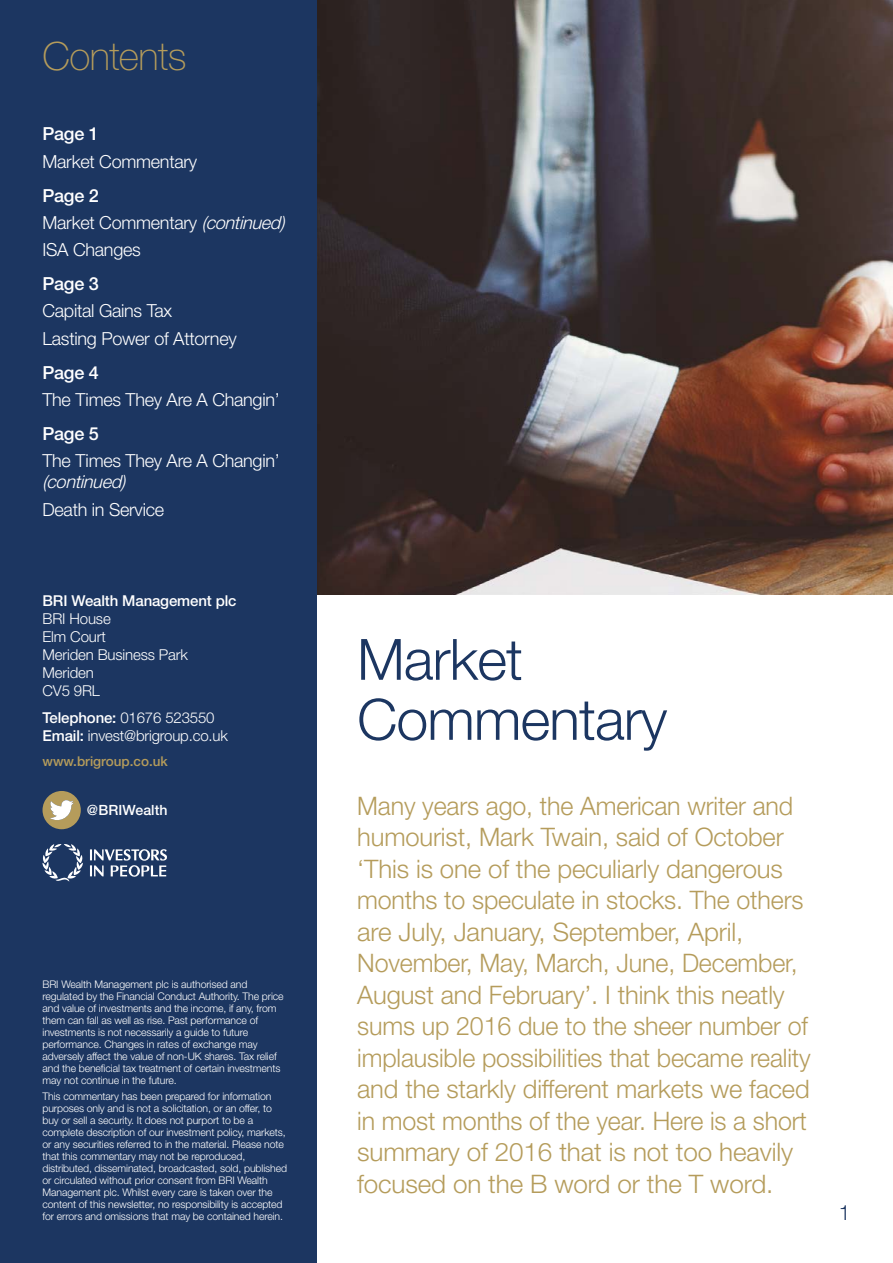
<style>
.page{position:relative;width:893px;height:1263px;background:#fff}
.page>*{position:absolute;margin:0;border:0;box-sizing:border-box;transform-origin:0 0}
.t1{font:300 57px/60px "Helvetica Neue LT Std";letter-spacing:-.015em;color:#1c3661}
.t2{font:100 39px "Helvetica Neue LT Std";letter-spacing:-.015em;color:#b59c5b}
.t3{font:300 25.5px/31.5px "Helvetica Neue LT Std";letter-spacing:-.005em;color:#b59c5b}
.t4{font:300 21px "Helvetica Neue LT Std";color:#1c3661}
.t5{font:300 18px/27.5px "Helvetica Neue LT Std";letter-spacing:-.015em;color:#fff}
.t6{font:500 18px "Helvetica Neue LT Std";letter-spacing:-.015em;color:#fff}
.t7{font:italic 300 18px "Helvetica Neue LT Std";color:#fff}
.t8{font:300 15px/18px "Helvetica Neue LT Std";letter-spacing:-.01em;color:#fff}
.t9{font:500 15px "Helvetica Neue LT Std";letter-spacing:-.01em;color:#fff}
.t10{font:500 14.1px "Helvetica Neue LT Std";letter-spacing:.005em;color:#fff}
.t11{font:500 13.5px "Helvetica Neue LT Std";color:#b59c5b}
.t12{font:300 10.5px/12px "Helvetica Neue LT Std";letter-spacing:-.01em;color:#fff}
.s1{font-weight:500}
.s2{font-style:italic}
</style>
<div class="page">
<img style="left:316px;top:0;width:577px;height:594px">
<div style="left:0;top:0;width:316px;height:1263px;background:#1c3661"></div>
<svg style="left:43px;top:791px;width:38px;height:38px"></svg>
<svg style="left:90px;top:849px;width:77px;height:28px"></svg>
<svg style="left:42px;top:844px;width:41px;height:38px"></svg>
<h2 class="t2" style="left:43px;top:34px;width:145px">Contents</h2>
<h3 class="t6" style="left:43px;top:123px;width:58px">Page 1</h3>
<h3 class="t5" style="left:43px;top:147px;width:156px">Market Commentary</h3>
<h3 class="t5" style="left:43px;top:181px;width:244px"><span class="s1">Page 2<br></span>Market Commentary <span class="s2">(continued)<br></span>ISA Changes</h3>
<h3 class="t6" style="left:43px;top:273px;width:58px">Page 3</h3>
<h3 class="t5" style="left:43px;top:297px;width:196px">Capital Gains Tax<br>Lasting Power of Attorney</h3>
<h3 class="t6" style="left:43px;top:361px;width:58px">Page 4</h3>
<h3 class="t5" style="left:43px;top:385px;width:239px">The Times They Are A Changin’</h3>
<h3 class="t6" style="left:43px;top:423px;width:58px">Page 5</h3>
<h3 class="t5" style="left:43px;top:447px;width:239px">The Times They Are A Changin’</h3>
<h3 class="t7" style="left:43px;top:471px;width:85px">(continued)</h3>
<h3 class="t5" style="left:43px;top:495px;width:123px">Death in Service</h3>
<h3 class="t9" style="left:43px;top:592px;width:195px">BRI Wealth Management plc</h3>
<h3 class="t8" style="left:43px;top:609px;width:147px">BRI House<br>Elm Court<br>Meriden Business Park<br>Meriden<br>CV5 9RL</h3>
<h3 class="t8" style="left:43px;top:708px;width:187px"><span class="s1">Telephone:</span> 01676 523550<br><span class="s1">Email:</span> invest@brigroup.co.uk</h3>
<p class="t11" style="left:43px;top:753px;width:127px">www.brigroup.co.uk</p>
<h3 class="t10" style="left:87px;top:802px;width:82px">@BRIWealth</h3>
<p class="t3" style="left:357px;top:789px;width:455px">Many years ago, the American writer and humourist, Mark Twain, said of October ‘This is one of the peculiarly dangerous months to speculate in stocks. The others are July, January, September, April, November, May, March, June, December, August and February’. I think this neatly sums up 2016 due to the sheer number of implausible possibilities that became reality and the starkly different markets we faced in most months of the year. Here is a short summary of 2016 that is not too heavily focused on the B word or the T word.</p>
<h1 class="t1" style="left:357px;top:628px;width:312px">Market<br>Commentary</h1>
<p class="t12" style="left:43px;top:978px;width:243px">BRI Wealth Management plc is authorised and regulated by the Financial Conduct Authority. The price and value of investments and the income, if any, from them can fall as well as rise. Past performance of investments is not necessarily a guide to future performance. Changes in rates of exchange may adversely affect the value of non-UK shares. Tax relief and the beneficial tax treatment of certain investments may not continue in the future.</p>
<p class="t12" style="left:43px;top:1090px;width:246px">This commentary has been prepared for information purposes only and is not a solicitation, or an offer, to buy or sell a security. It does not purport to be a complete description of our investment policy, markets, or any securities referred to in the material. Please note that this commentary may not be reproduced, distributed, disseminated, broadcasted, sold, published or circulated without prior consent from BRI Wealth Management plc. Whilst every care is taken over the content of this newsletter, no responsibility is accepted for errors and omissions that may be contained herein.</p>
<h3 class="t4" style="left:839px;top:1200px;width:13px">1</h3>
</div>
